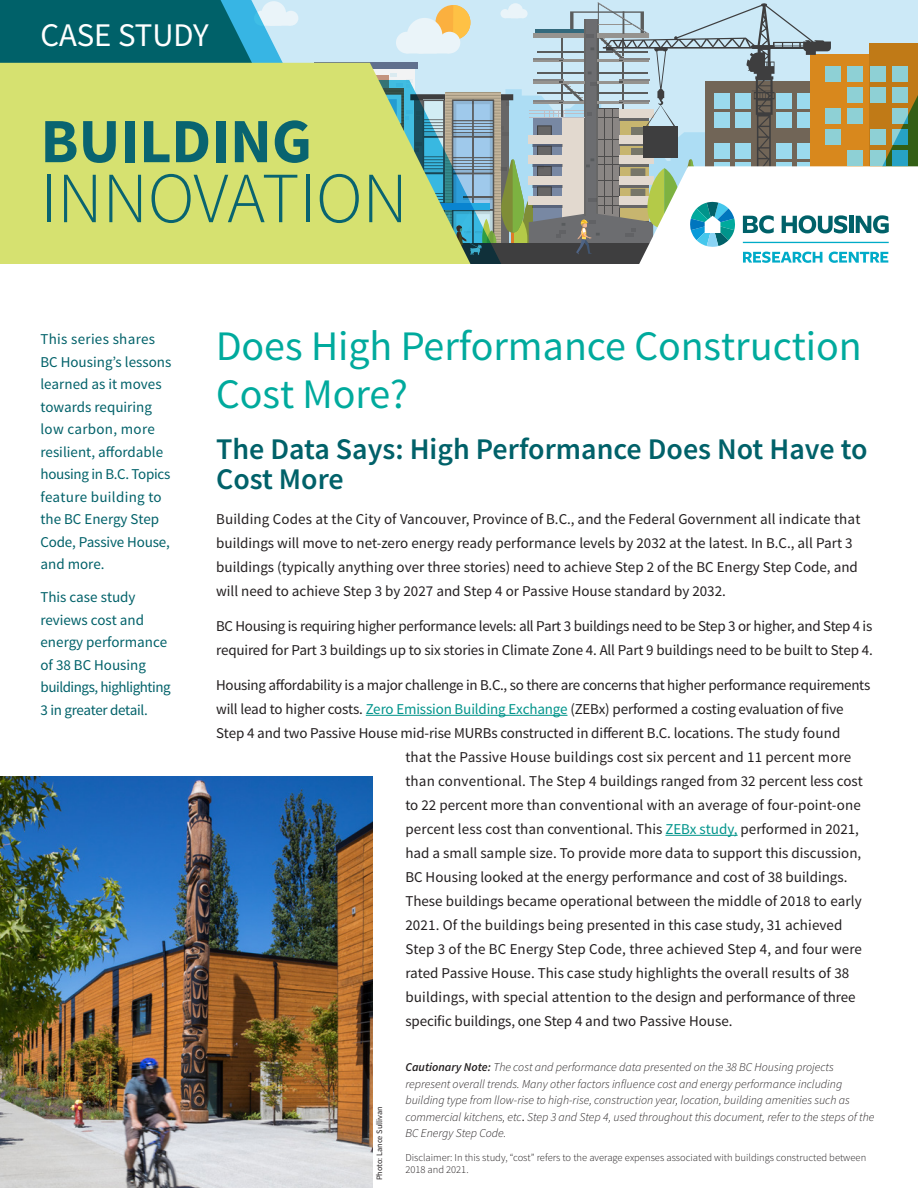
<style>
.page{position:relative;width:918px;height:1188px;background:#fff}
.page>*{position:absolute;margin:0;border:0;box-sizing:border-box;transform-origin:0 0}
.Title_-_Bold{font:300 72px "Source Sans Pro";color:#096470}
.Title_-_Light{font:700 63px "Source Sans Pro";color:#096470}
.t1{font:42px/48px "Source Sans Pro";color:#00aa9d}
.Title_-_Light-2{font:33px "Source Sans Pro";color:#fff}
.H-_Series_Title{font:600 30px/30px "Source Sans Pro";color:#006169}
.Body{font:15px/24px "Source Sans Pro";color:#231f20}
.Body-2{font:15px/24px "Source Sans Pro";letter-spacing:-.02em;color:#231f20}
.Sidebar_Body{font:15px/22.5px "Source Sans Pro";color:#006169}
.Body-3{font:italic 300 12px/16.5px "Source Sans Pro";color:#231f20}
.Footnote{font:300 10.5px/12.6px "Source Sans Pro";color:#231f20}
.Photo_credit{font:8.25px "Source Sans Pro";color:#231f20}
.s1{color:#00948b}
.s2{font-weight:600}
.s3{font-weight:400;font-style:normal}
</style>
<div class="page">
<div style="left:219px;top:0;width:699px;height:253px;background:#cce9f7"></div>
<div style="left:810px;top:54px;width:108px;height:215px;background:#d8881d"></div>
<div style="left:870px;top:43px;width:48px;height:226px;background:#c07a17"></div>
<div style="left:825px;top:66px;width:16px;height:16px;background:#8ed0d5"></div>
<div style="left:848px;top:66px;width:15px;height:16px;background:#8ed0d5"></div>
<div style="left:870px;top:66px;width:16px;height:16px;background:#8ed0d5"></div>
<div style="left:892px;top:66px;width:16px;height:16px;background:#8ed0d5"></div>
<div style="left:848px;top:87px;width:15px;height:16px;background:#8ed0d5"></div>
<div style="left:870px;top:87px;width:16px;height:16px;background:#8ed0d5"></div>
<div style="left:892px;top:87px;width:16px;height:16px;background:#8ed0d5"></div>
<div style="left:825px;top:108px;width:16px;height:16px;background:#8ed0d5"></div>
<div style="left:848px;top:108px;width:15px;height:16px;background:#8ed0d5"></div>
<div style="left:825px;top:129px;width:16px;height:16px;background:#8ed0d5"></div>
<div style="left:870px;top:129px;width:16px;height:16px;background:#8ed0d5"></div>
<div style="left:848px;top:150px;width:15px;height:16px;background:#8ed0d5"></div>
<div style="left:870px;top:150px;width:16px;height:16px;background:#8ed0d5"></div>
<div style="left:584px;top:19px;width:13px;height:196px;background:#6c6d70"></div>
<hr style="left:596px;top:19px;width:1px;height:196px;background:#676767">
<svg style="left:535px;top:29px;width:35px;height:5px"></svg>
<hr style="left:597px;top:34px;width:2px;height:75px;background:#5a5c5c">
<hr style="left:597px;top:59px;width:52px;height:3px;background:#95938f">
<hr style="left:561px;top:37px;width:2px;height:81px;background:#5a5c5c">
<hr style="left:537px;top:51px;width:49px;height:2px;background:#5a5c5c">
<hr style="left:533px;top:59px;width:52px;height:3px;background:#95938f">
<hr style="left:533px;top:34px;width:52px;height:4px;background:#95938f">
<hr style="left:533px;top:58px;width:30px;height:1px;background:#838383">
<div style="left:500px;top:9px;width:10px;height:9px;background:#eaf4f9;border-radius:50%"></div>
<div style="left:518px;top:9px;width:10px;height:9px;background:#eaf4f9;border-radius:50%"></div>
<svg style="left:507px;top:3px;width:16px;height:15px"></svg>
<div style="left:396px;top:32px;width:22px;height:21px;background:#eaf4f9;border-radius:50%"></div>
<svg style="left:407px;top:5px;width:63px;height:48px"></svg>
<svg style="left:570px;top:2px;width:33px;height:59px"></svg>
<hr style="left:585px;top:19px;width:1px;height:196px;background:#676767">
<div style="left:219px;top:244px;width:699px;height:25px;background:#3e3e3f"></div>
<svg style="left:603px;top:3px;width:228px;height:163px"></svg>
<svg style="left:882px;top:95px;width:36px;height:71px"></svg>
<svg style="left:0;top:0;width:321px;height:63px;background:#29808c"></svg>
<div style="left:0;top:63px;width:495px;height:201px;background:#d6e170"></div>
<div style="left:639px;top:166px;width:279px;height:98px;background:#fff"></div>
<hr style="left:743px;top:242px;width:146px;height:1px;background:#00abc8">
<svg style="left:743px;top:215px;width:33px;height:26px"></svg>
<svg style="left:782px;top:215px;width:65px;height:24px;background:#94bdc0"></svg>
<hr style="left:849px;top:216px;width:4px;height:17px;background:#006169">
<svg style="left:856px;top:215px;width:33px;height:18px"></svg>
<svg style="left:300px;top:72px;width:435px;height:183px"></svg>
<svg style="left:743px;top:252px;width:79px;height:11px"></svg>
<svg style="left:829px;top:252px;width:59px;height:11px"></svg>
<div style="left:0;top:264px;width:918px;height:73px;background:#fff"></div>
<hr style="left:366px;top:715px;width:202px;height:1px;background:#00948b">
<hr style="left:665px;top:835px;width:73px;height:1px;background:#00948b">
<img style="left:0;top:777px;width:373px;height:411px">
<p class="Title_-_Light-2" style="left:40px;top:14px;width:170px">CASE STUDY</p>
<p class="Title_-_Light" style="left:40px;top:101px;width:273px">BUILDING</p>
<p class="Title_-_Bold" style="left:40px;top:155px;width:369px">INNOVATION</p>
<p class="Sidebar_Body" style="left:40px;top:328px;width:132px">This series shares<br>BC Housing’s lessons learned as it moves towards requiring low carbon, more resilient, affordable housing in B.C. Topics feature building to the BC Energy Step<br>Code, Passive House, and more.</p>
<p class="Sidebar_Body" style="left:40px;top:586px;width:132px">This case study reviews cost and energy performance of 38 BC Housing buildings, highlighting<br>3 in greater detail.</p>
<h1 class="t1" style="left:216px;top:323px;width:647px">Does High Performance Construction<br>Cost More?</h1>
<p class="H-_Series_Title" style="left:216px;top:434px;width:653px">The Data Says: High Performance Does Not Have to<br>Cost More</p>
<p class="Body" style="left:216px;top:508px;width:646px">Building Codes at the City of Vancouver, Province of B.C., and the Federal Government all indicate that buildings will move to net-zero energy ready performance levels by 2032 at the latest. In B.C., all Part 3 buildings (typically anything over three stories) need to achieve Step 2 of the BC Energy Step Code, and will need to achieve Step 3 by 2027 and Step 4 or Passive House standard by 2032.</p>
<p class="Body-2" style="left:216px;top:614px;width:658px">BC Housing is requiring higher performance levels: all Part 3 buildings need to be Step 3 or higher, and Step 4 is required for Part 3 buildings up to six stories in Climate Zone 4. All Part 9 buildings need to be built to Step 4.</p>
<p class="Body-2" style="left:216px;top:673px;width:656px">Housing affordability is a major challenge in B.C., so there are concerns that higher performance requirements</p>
<p class="Body" style="left:216px;top:697px;width:629px">will lead to higher costs. <span class="s1">Zero Emission Building Exchange</span> (ZEBx) performed a costing evaluation of five</p>
<p class="Body" style="left:216px;top:721px;width:626px">Step 4 and two Passive House mid-rise MURBs constructed in different B.C. locations. The study found</p>
<p class="Body" style="left:405px;top:745px;width:448px">that the Passive House buildings cost six percent and 11 percent more</p>
<p class="Body" style="left:405px;top:769px;width:459px">than conventional. The Step 4 buildings ranged from 32 percent less cost</p>
<p class="Body" style="left:405px;top:793px;width:457px">to 22 percent more than conventional with an average of four-point-one</p>
<p class="Body" style="left:405px;top:817px;width:455px">percent less cost than conventional. This <span class="s1">ZEBx study,</span> performed in 2021,</p>
<p class="Body" style="left:405px;top:841px;width:457px">had a small sample size. To provide more data to support this discussion,</p>
<p class="Body" style="left:405px;top:865px;width:444px">BC Housing looked at the energy performance and cost of 38 buildings.</p>
<p class="Body" style="left:405px;top:889px;width:458px">These buildings became operational between the middle of 2018 to early</p>
<p class="Body" style="left:405px;top:913px;width:439px">2021. Of the buildings being presented in this case study, 31 achieved</p>
<p class="Body" style="left:405px;top:937px;width:458px">Step 3 of the BC Energy Step Code, three achieved Step 4, and four were</p>
<p class="Body" style="left:405px;top:961px;width:446px">rated Passive House. This case study highlights the overall results of 38</p>
<p class="Body" style="left:405px;top:985px;width:452px">buildings, with special attention to the design and performance of three</p>
<p class="Body" style="left:405px;top:1009px;width:329px">specific buildings, one Step 4 and two Passive House.</p>
<p class="Body-3" style="left:405px;top:1059px;width:471px"><span class="s2">Cautionary Note:</span> The cost and performance data presented on the 38 BC Housing projects represent overall trends. Many other factors influence cost and energy performance including building type from llow-rise to high-rise, construction year, location, building amenities such as commercial kitchens, etc<span class="s3">.</span> Step 3 and Step 4, used throughout this document, refer to the steps of the BC Energy Step Code.</p>
<p class="Footnote" style="left:405px;top:1151px;width:463px">Disclaimer: In this study, “cost” refers to the average expenses associated with buildings constructed between<br>2018 and 2021.</p>
<p class="Photo_credit" style="left:374px;top:1180px;width:76px;rotate:-90deg">Photo: Lance Sullivan</p>
</div>
